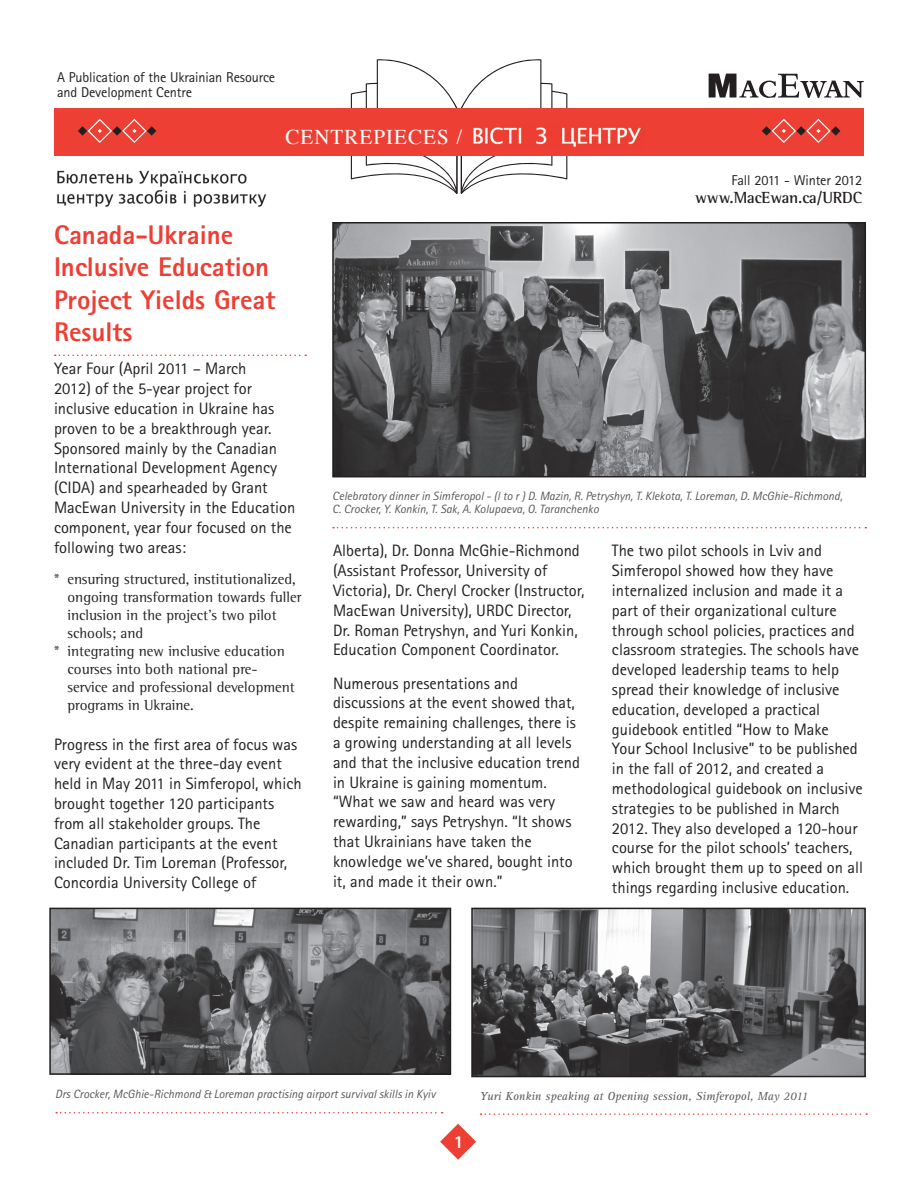
<style>
.page{position:relative;width:918px;height:1188px;background:#fff}
.page>*{position:absolute;margin:0;border:0;box-sizing:border-box;transform-origin:0 0}
.t1{font:800 27px/32.4px "Rotis Sans Serif";color:#ee3f34}
.t2{font:21px "Times";letter-spacing:.05em;color:#fff}
.t3{font:800 18px "Rotis Sans Serif";color:#fff}
.t4{font:16.5px/19.8px "Rotis Sans Serif";color:#231f20}
.t5{font:700 16.5px "Rotis Semi Serif";letter-spacing:-.01em;color:#231f20}
.t6{font:15px "Rotis Semi Serif";color:#231f20}
.t7{font:14.25px/15px "Rotis Sans Serif";letter-spacing:-.01em;color:#231f20}
.t8{font:italic 12px/13.5px "Rotis Sans Serif";color:#57585a}
.t9{font:italic 12px "Rotis Serif";color:#57585a}
</style>
<div class="page">
<svg style="left:351px;top:59px;width:216px;height:135px"></svg>
<div style="left:54px;top:109px;width:810px;height:47px;background:#ee3f34"></div>
<svg style="left:78px;top:119px;width:78px;height:24px"></svg>
<svg style="left:762px;top:119px;width:78px;height:24px"></svg>
<svg style="left:709px;top:74px;width:155px;height:24px"></svg>
<img style="left:57px;top:170px;width:210px;height:37px">
<img style="left:473px;top:127px;width:168px;height:20px">
<svg style="left:440px;top:1124px;width:36px;height:36px"></svg>
<svg style="left:55px;top:355px;width:251px;height:1px"></svg>
<svg style="left:333px;top:527px;width:533px;height:1px"></svg>
<svg style="left:56px;top:1112px;width:387px;height:1px"></svg>
<svg style="left:481px;top:1113px;width:386px;height:2px"></svg>
<img style="left:52px;top:911px;width:396px;height:161px">
<div style="left:49px;top:908px;width:402px;height:167px;border:2px solid #231f20"></div>
<img style="left:474px;top:911px;width:389px;height:163px">
<div style="left:471px;top:908px;width:395px;height:169px;border:2px solid #231f20"></div>
<img style="left:335px;top:225px;width:528px;height:249px">
<div style="left:332px;top:222px;width:534px;height:255px;border:2px solid #231f20"></div>
<p class="t7" style="left:57px;top:70px;width:220px">A Publication of the Ukrainian Resource and Development Centre</p>
<p class="t2" style="left:285px;top:117px;width:178px">CENTREPIECES /</p>
<p class="t7" style="left:731px;top:173px;width:132px">Fall 2011 - Winter 2012</p>
<p class="t5" style="left:695px;top:188px;width:169px">www.MacEwan.ca/URDC</p>
<h1 class="t1" style="left:54px;top:218px;width:223px">Canada-Ukraine<br>Inclusive Education<br>Project Yields Great<br>Results</h1>
<p class="t4" style="left:54px;top:359px;width:243px">Year Four (April 2011 – March<br>2012) of the 5-year project for inclusive education in Ukraine has proven to be a breakthrough year.<br>Sponsored mainly by the Canadian<br>International Development Agency (CIDA) and spearheaded by Grant<br>MacEwan University in the Education component, year four focused on the following two areas:</p>
<p class="t6" style="left:54px;top:570px;width:243px">* ensuring structured, institutionalized,</p>
<p class="t6" style="left:68px;top:588px;width:235px">ongoing transformation towards fuller</p>
<p class="t6" style="left:68px;top:606px;width:211px">inclusion in the project’s two pilot</p>
<p class="t6" style="left:68px;top:624px;width:77px">schools; and</p>
<p class="t6" style="left:54px;top:642px;width:232px">* integrating new inclusive education</p>
<p class="t6" style="left:68px;top:660px;width:192px">courses into both national pre-</p>
<p class="t6" style="left:68px;top:678px;width:229px">service and professional development</p>
<p class="t6" style="left:68px;top:696px;width:128px">programs in Ukraine.</p>
<p class="t4" style="left:54px;top:734px;width:249px">Progress in the first area of focus was very evident at the three-day event held in May 2011 in Simferopol, which brought together 120 participants from all stakeholder groups. The Canadian participants at the event included Dr. Tim Loreman (Professor, Concordia University College of</p>
<p class="t8" style="left:332px;top:489px;width:512px">Celebratory dinner in Simferopol - (l to r ) D. Mazin, R. Petryshyn, T. Klekota, T. Loreman, D. McGhie-Richmond,<br>C. Crocker, Y. Konkin, T. Sak, A. Kolupaeva, O. Taranchenko</p>
<p class="t4" style="left:333px;top:541px;width:253px">Alberta), Dr. Donna McGhie-Richmond (Assistant Professor, University of Victoria), Dr. Cheryl Crocker (Instructor, MacEwan University), URDC Director, Dr. Roman Petryshyn, and Yuri Konkin, Education Component Coordinator.</p>
<p class="t4" style="left:333px;top:673px;width:249px">Numerous presentations and discussions at the event showed that, despite remaining challenges, there is a growing understanding at all levels and that the inclusive education trend in Ukraine is gaining momentum. “What we saw and heard was very rewarding,” says Petryshyn. “It shows that Ukrainians have taken the knowledge we’ve shared, bought into it, and made it their own.”</p>
<p class="t4" style="left:612px;top:541px;width:253px">The two pilot schools in Lviv and Simferopol showed how they have internalized inclusion and made it a part of their organizational culture through school policies, practices and classroom strategies. The schools have developed leadership teams to help spread their knowledge of inclusive education, developed a practical guidebook entitled “How to Make<br>Your School Inclusive” to be published in the fall of 2012, and created a methodological guidebook on inclusive strategies to be published in March 2012. They also developed a 120-hour course for the pilot schools’ teachers, which brought them up to speed on all things regarding inclusive education.</p>
<p class="t8" style="left:55px;top:1088px;width:382px">Drs Crocker, McGhie-Richmond &amp; Loreman practising airport survival skills in Kyiv</p>
<p class="t9" style="left:480px;top:1089px;width:330px">Yuri Konkin speaking at Opening session, Simferopol, May 2011</p>
<p class="t3" style="left:454px;top:1131px;width:12px">1</p>
</div>
